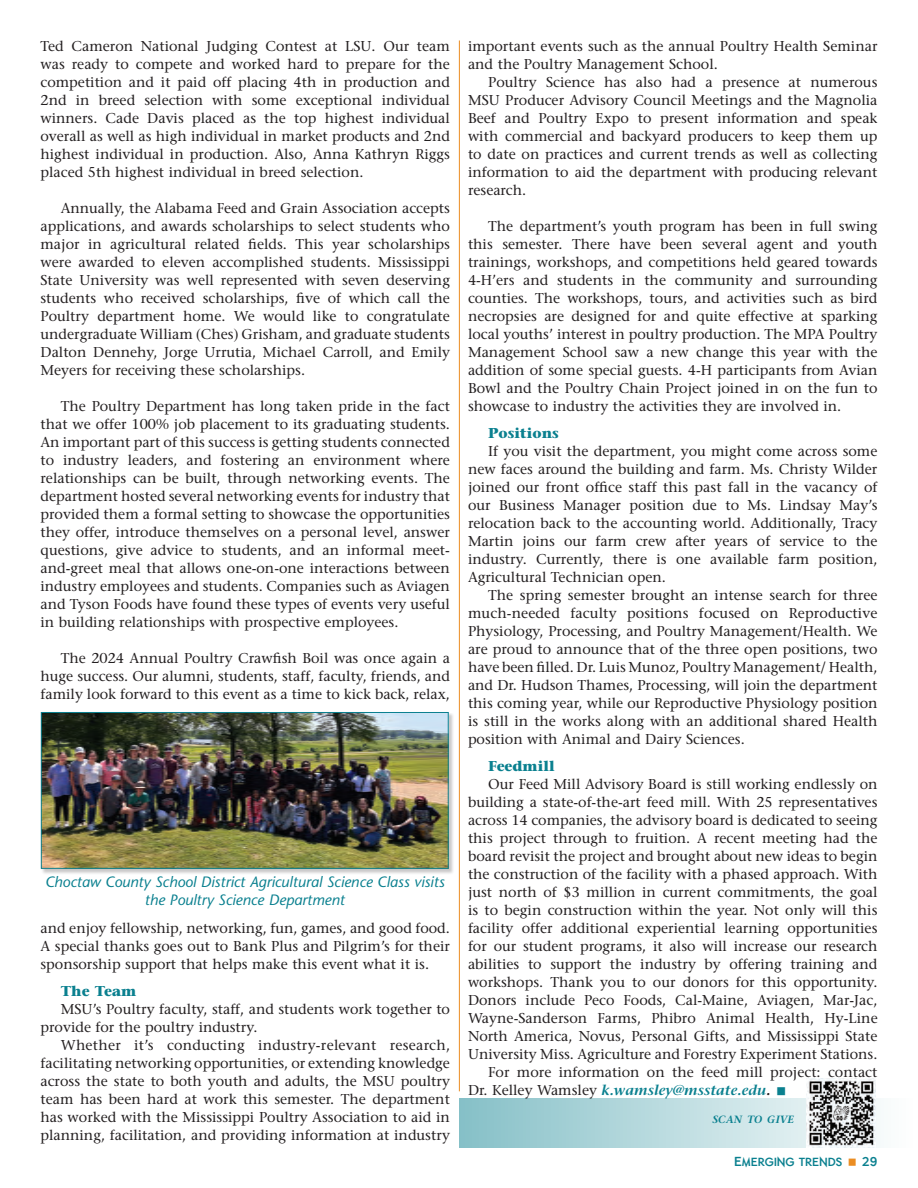
<style>
.page{position:relative;width:918px;height:1188px;background:#fff}
.page>*{position:absolute;margin:0;border:0;box-sizing:border-box;transform-origin:0 0}
.t1{font:italic 500 15px/18px "Stone Sans Std";color:#0a808f;text-align:center}
.t2{font:500 14.25px/18px "Stone Serif Std";color:#231f20;text-align:justify}
.t3{font:italic 600 14.25px "Stone Serif Std";color:#0a808f}
.t4{font:700 14.25px "Stone Serif Std";color:#0a808f}
.t5{font:900 13.5px "ETH";color:#0a808f}
.t6{font:italic 600 10.5px "Stone Serif Std";color:#0a808f}
.s1{font-weight:500;font-style:normal;color:#231f20}
.s2{color:#231f20}
.s3{font-size:15px}
.s4{color:#eb8d22}
</style>
<div class="page">
<svg style="left:459px;top:1098px;width:418px;height:50px;background:#b3d7dc"></svg>
<img style="left:807px;top:1078px;width:68px;height:70px">
<div style="left:41px;top:713px;width:413px;height:162px;background:#231f20;opacity:.25"></div>
<img style="left:43px;top:714px;width:404px;height:153px">
<div style="left:41px;top:712px;width:408px;height:157px;border:1px solid #0a808f"></div>
<hr style="left:459px;top:40px;width:1px;height:1051px;background:#eb8d22">
<p class="t2" style="left:40px;top:37px;width:411px">Ted Cameron National Judging Contest at LSU. Our team was ready to compete and worked hard to prepare for the competition and it paid off placing 4th in production and 2nd in breed selection with some exceptional individual winners. Cade Davis placed as the top highest individual overall as well as high individual in market products and 2nd highest individual in production. Also, Anna Kathryn Riggs placed 5th highest individual in breed selection.</p>
<p class="t2" style="left:40px;top:199px;width:411px;text-indent:20px">Annually, the Alabama Feed and Grain Association accepts applications, and awards scholarships to select students who major in agricultural related fields. This year scholarships were awarded to eleven accomplished students. Mississippi State University was well represented with seven deserving students who received scholarships, five of which call the Poultry department home. We would like to congratulate undergraduate William (Ches) Grisham, and graduate students Dalton Dennehy, Jorge Urrutia, Michael Carroll, and Emily Meyers for receiving these scholarships.</p>
<p class="t2" style="left:40px;top:397px;width:411px;text-indent:20px">The Poultry Department has long taken pride in the fact that we offer 100% job placement to its graduating students.<br>An important part of this success is getting students connected to industry leaders, and fostering an environment where relationships can be built, through networking events. The department hosted several networking events for industry that provided them a formal setting to showcase the opportunities they offer, introduce themselves on a personal level, answer questions, give advice to students, and an informal meet&shy;and-greet meal that allows one-on-one interactions between industry employees and students. Companies such as Aviagen and Tyson Foods have found these types of events very useful in building relationships with prospective employees.</p>
<p class="t2" style="left:40px;top:649px;width:411px;text-indent:20px">The 2024 Annual Poultry Crawfish Boil was once again a huge success. Our alumni, students, staff, faculty, friends, and family look forward to this event as a time to kick back, relax,</p>
<p class="t1" style="left:45px;top:873px;width:401px">Choctaw County School District Agricultural Science Class visits the Poultry Science Department</p>
<p class="t2" style="left:40px;top:919px;width:411px">and enjoy fellowship, networking, fun, games, and good food.<br>A special thanks goes out to Bank Plus and Pilgrim’s for their sponsorship support that helps make this event what it is.</p>
<p class="t4" style="left:61px;top:982px;width:77px">The Team</p>
<p class="t2" style="left:40px;top:1000px;width:411px;text-indent:20px">MSU’s Poultry faculty, staff, and students work together to provide for the poultry industry.</p>
<p class="t2" style="left:40px;top:1036px;width:411px;text-indent:20px">Whether it’s conducting industry-relevant research, facilitating networking opportunities, or extending knowledge across the state to both youth and adults, the MSU poultry team has been hard at work this semester. The department has worked with the Mississippi Poultry Association to aid in planning, facilitation, and providing information at industry</p>
<p class="t2" style="left:468px;top:37px;width:411px">important events such as the annual Poultry Health Seminar and the Poultry Management School.</p>
<p class="t2" style="left:468px;top:73px;width:411px;text-indent:20px">Poultry Science has also had a presence at numerous MSU Producer Advisory Council Meetings and the Magnolia Beef and Poultry Expo to present information and speak with commercial and backyard producers to keep them up to date on practices and current trends as well as collecting information to aid the department with producing relevant research.</p>
<p class="t2" style="left:468px;top:217px;width:411px;text-indent:20px">The department’s youth program has been in full swing this semester. There have been several agent and youth trainings, workshops, and competitions held geared towards 4-H’ers and students in the community and surrounding counties. The workshops, tours, and activities such as bird necropsies are designed for and quite effective at sparking local youths’ interest in poultry production. The MPA Poultry Management School saw a new change this year with the addition of some special guests. 4-H participants from Avian Bowl and the Poultry Chain Project joined in on the fun to showcase to industry the activities they are involved in.</p>
<p class="t4" style="left:488px;top:424px;width:72px">Positions</p>
<p class="t2" style="left:468px;top:442px;width:411px;text-indent:20px">If you visit the department, you might come across some new faces around the building and farm. Ms. Christy Wilder joined our front office staff this past fall in the vacancy of our Business Manager position due to Ms. Lindsay May’s relocation back to the accounting world. Additionally, Tracy Martin joins our farm crew after years of service to the industry. Currently, there is one available farm position, Agricultural Technician open.</p>
<p class="t2" style="left:468px;top:586px;width:411px;text-indent:20px">The spring semester brought an intense search for three much-needed faculty positions focused on Reproductive Physiology, Processing, and Poultry Management/Health. We are proud to announce that of the three open positions, two have been filled. Dr. Luis Munoz, Poultry Management/ Health, and Dr. Hudson Thames, Processing, will join the department this coming year, while our Reproductive Physiology position is still in the works along with an additional shared Health position with Animal and Dairy Sciences.</p>
<p class="t4" style="left:488px;top:757px;width:68px">Feedmill</p>
<p class="t2" style="left:488px;top:775px;width:391px">Our Feed Mill Advisory Board is still working endlessly on</p>
<p class="t2" style="left:468px;top:793px;width:411px">building a state-of-the-art feed mill. With 25 representatives</p>
<p class="t2" style="left:468px;top:811px;width:411px">across 14 companies, the advisory board is dedicated to seeing</p>
<p class="t2" style="left:468px;top:829px;width:411px">this project through to fruition. A recent meeting had the</p>
<p class="t2" style="left:468px;top:847px;width:411px">board revisit the project and brought about new ideas to begin</p>
<p class="t2" style="left:468px;top:865px;width:411px">the construction of the facility with a phased approach. With</p>
<p class="t2" style="left:468px;top:883px;width:411px">just north of $3 million in current commitments, the goal</p>
<p class="t2" style="left:468px;top:901px;width:411px">is to begin construction within the year. Not only will this</p>
<p class="t2" style="left:468px;top:919px;width:411px">facility offer additional experiential learning opportunities</p>
<p class="t2" style="left:468px;top:937px;width:411px">for our student programs, it also will increase our research</p>
<p class="t2" style="left:468px;top:955px;width:411px">abilities to support the industry by offering training and</p>
<p class="t2" style="left:468px;top:973px;width:411px">workshops. Thank you to our donors for this opportunity.</p>
<p class="t2" style="left:468px;top:991px;width:411px">Donors include Peco Foods, Cal-Maine, Aviagen, Mar-Jac,</p>
<p class="t2" style="left:468px;top:1009px;width:411px">Wayne-Sanderson Farms, Phibro Animal Health, Hy-Line</p>
<p class="t2" style="left:468px;top:1027px;width:411px">North America, Novus, Personal Gifts, and Mississippi State</p>
<p class="t2" style="left:468px;top:1045px;width:411px">University Miss. Agriculture and Forestry Experiment Stations.</p>
<p class="t2" style="left:488px;top:1063px;width:391px">For more information on the feed mill project: contact</p>
<p class="t3" style="left:468px;top:1081px;width:321px"><span class="s1">Dr. Kelley Wamsley</span> k.wamsley@msstate.edu<span class="s2">.</span> ▪</p>
<p class="t6" style="left:712px;top:1113px;width:83px">SCAN TO GIVE</p>
<p class="t5" style="left:734px;top:1155px;width:145px"><span class="s3">E</span>MERGING TRENDS <span class="s4">▪</span> <span class="s3">29</span></p>
</div>
